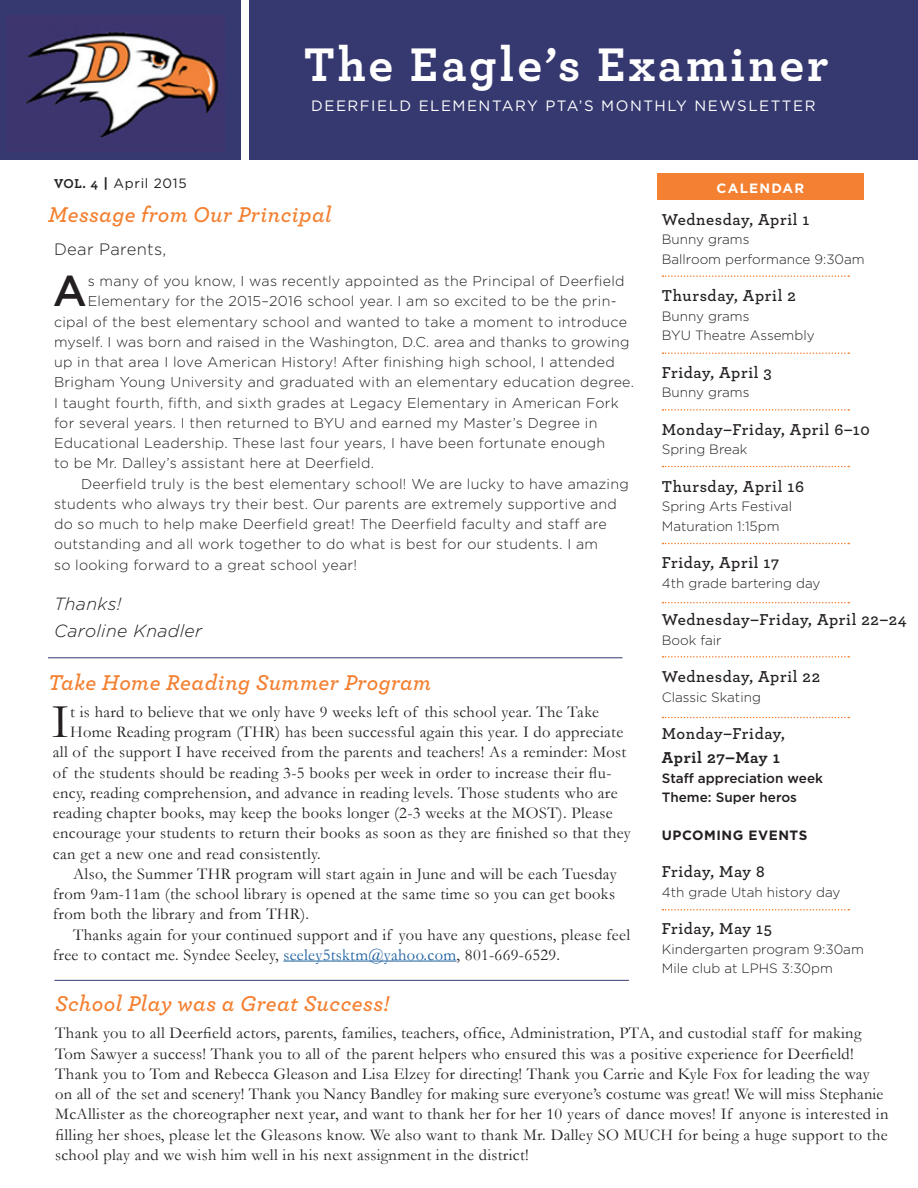
<style>
.page{position:relative;width:918px;height:1188px;background:#fff}
.page>*{position:absolute;margin:0;border:0;box-sizing:border-box;transform-origin:0 0}
.t1{font:700 49.5px "Archer";letter-spacing:.06em;color:#fff}
.Paragraph_Style_1{font:49.05px "Garamond";color:#231f20}
.Paragraph_Style_2{font:500 43.2px "Gotham";color:#231f20}
.Heading{font:italic 600 22.5px "Archer";letter-spacing:.02em;color:#f48031}
.Paragraph_Style_2-2{font:italic 300 17.7px "Gotham";letter-spacing:.02em;color:#231f20}
.Paragraph_Style_1-2{font:16.5px/20.2px "Garamond";letter-spacing:.02em;color:#231f20}
.t2{font:600 16.5px "Archer";letter-spacing:.035em;color:#231f20}
.Paragraph_Style_2-3{font:300 16.5px "Gotham";letter-spacing:.02em;color:#231f20}
.t3{font:700 16.5px "Archer";letter-spacing:.04em;color:#231f20}
.t4{font:15px "Gotham";letter-spacing:.1em;color:#fff}
.Paragraph_Style_2-4{font:300 14.25px/20.2px "Gotham";letter-spacing:.02em;color:#231f20}
.t5{font:300 13.5px "Gotham";color:#231f20}
.t6{font:500 13.5px "Gotham";color:#231f20}
.t7{font:13.5px "Gotham";letter-spacing:.05em;color:#231f20}
.t8{font:700 13.5px "Gotham";letter-spacing:.04em;color:#231f20}
.t9{font:700 13.5px "Gotham";letter-spacing:.09em;color:#fff}
.s1{font-family:"Archer";font-weight:700}
.s2{font-weight:700}
.s3{color:#175d9e}
</style>
<div class="page">
<div style="left:0;top:0;width:241px;height:160px;background:#363970"></div>
<div style="left:249px;top:0;width:669px;height:160px;background:#363970"></div>
<img style="left:24px;top:31px;width:195px;height:111px">
<div style="left:657px;top:174px;width:207px;height:26px;background:#f48031"></div>
<svg style="left:663px;top:275px;width:186px;height:2px"></svg>
<svg style="left:663px;top:352px;width:186px;height:2px"></svg>
<svg style="left:663px;top:409px;width:186px;height:2px"></svg>
<svg style="left:663px;top:466px;width:186px;height:1px"></svg>
<svg style="left:663px;top:543px;width:186px;height:1px"></svg>
<svg style="left:663px;top:656px;width:186px;height:2px"></svg>
<svg style="left:663px;top:602px;width:186px;height:1px"></svg>
<svg style="left:663px;top:717px;width:186px;height:1px"></svg>
<svg style="left:663px;top:909px;width:186px;height:1px"></svg>
<hr style="left:48px;top:657px;width:574px;height:1px;background:#363970">
<hr style="left:54px;top:980px;width:575px;height:1px;background:#363970">
<hr style="left:283px;top:961px;width:174px;height:1px;background:#175d9e">
<p class="t1" style="left:304px;top:34px;width:526px">The Eagle’s Examiner</p>
<p class="t4" style="left:311px;top:97px;width:506px">DEERFIELD ELEMENTARY PTA’S MONTHLY NEWSLETTER</p>
<p class="t7" style="left:54px;top:176px;width:134px"><span class="s1">VOL. 4</span> <span class="s2">|</span> April 2015</p>
<p class="Heading" style="left:48px;top:197px;width:285px">Message from Our Principal</p>
<p class="Paragraph_Style_2-3" style="left:54px;top:241px;width:114px">Dear Parents,</p>
<p class="Paragraph_Style_2" style="left:53px;top:267px;width:36px">A</p>
<p class="Paragraph_Style_2-4" style="left:88px;top:271px;width:539px">s many of you know, I was recently appointed as the Principal of Deerfield</p>
<p class="Paragraph_Style_2-4" style="left:88px;top:291px;width:530px">Elementary for the 2015–2016 school year. I am so excited to be the prin-</p>
<p class="Paragraph_Style_2-4" style="left:54px;top:311px;width:575px">cipal of the best elementary school and wanted to take a moment to introduce</p>
<p class="Paragraph_Style_2-4" style="left:54px;top:331px;width:577px">myself. I was born and raised in the Washington, D.C. area and thanks to growing</p>
<p class="Paragraph_Style_2-4" style="left:54px;top:352px;width:562px">up in that area I love American History! After finishing high school, I attended</p>
<p class="Paragraph_Style_2-4" style="left:54px;top:372px;width:582px">Brigham Young University and graduated with an elementary education degree.</p>
<p class="Paragraph_Style_2-4" style="left:54px;top:392px;width:566px">I taught fourth, fifth, and sixth grades at Legacy Elementary in American Fork</p>
<p class="Paragraph_Style_2-4" style="left:54px;top:412px;width:545px">for several years. I then returned to BYU and earned my Master’s Degree in</p>
<p class="Paragraph_Style_2-4" style="left:54px;top:433px;width:553px">Educational Leadership. These last four years, I have been fortunate enough</p>
<p class="Paragraph_Style_2-4" style="left:54px;top:453px;width:322px">to be Mr. Dalley’s assistant here at Deerfield.</p>
<p class="Paragraph_Style_2-4" style="left:54px;top:473px;width:576px;text-indent:27px">Deerfield truly is the best elementary school! We are lucky to have amazing students who always try their best. Our parents are extremely supportive and do so much to help make Deerfield great! The Deerfield faculty and staff are outstanding and all work together to do what is best for our students. I am<br>so looking forward to a great school year!</p>
<p class="Paragraph_Style_2-2" style="left:54px;top:594px;width:69px">Thanks!</p>
<p class="Paragraph_Style_2-2" style="left:54px;top:621px;width:150px">Caroline Knadler</p>
<p class="Heading" style="left:48px;top:666px;width:385px">Take Home Reading Summer Program</p>
<p class="Paragraph_Style_1" style="left:52px;top:692px;width:19px">I</p>
<p class="Paragraph_Style_1-2" style="left:70px;top:701px;width:530px">t is hard to believe that we only have 9 weeks left of this school year. The Take</p>
<p class="Paragraph_Style_1-2" style="left:70px;top:722px;width:555px">Home Reading program (THR) has been successful again this year. I do appreciate</p>
<p class="Paragraph_Style_1-2" style="left:53px;top:742px;width:575px">all of the support I have received from the parents and teachers! As a reminder: Most</p>
<p class="Paragraph_Style_1-2" style="left:53px;top:762px;width:560px">of the students should be reading 3-5 books per week in order to increase their flu-</p>
<p class="Paragraph_Style_1-2" style="left:53px;top:782px;width:566px">ency, reading comprehension, and advance in reading levels. Those students who are</p>
<p class="Paragraph_Style_1-2" style="left:53px;top:803px;width:561px">reading chapter books, may keep the books longer (2-3 weeks at the MOST). Please</p>
<p class="Paragraph_Style_1-2" style="left:53px;top:823px;width:579px">encourage your students to return their books as soon as they are finished so that they</p>
<p class="Paragraph_Style_1-2" style="left:53px;top:843px;width:269px">can get a new one and read consistently.</p>
<p class="Paragraph_Style_1-2" style="left:53px;top:863px;width:565px;text-align:justify;text-indent:20px">Also, the Summer THR program will start again in June and will be each Tuesday from 9am-11am (the school library is opened at the same time so you can get books from both the library and from THR).</p>
<p class="Paragraph_Style_1-2" style="left:53px;top:924px;width:579px;text-indent:20px">Thanks again for your continued support and if you have any questions, please feel free to contact me. Syndee Seeley, <span class="s3">seeley5tsktm@yahoo.com</span>, 801-669-6529.</p>
<p class="Heading" style="left:55px;top:986px;width:335px">School Play was a Great Success!</p>
<p class="t9" style="left:717px;top:180px;width:89px">CALENDAR</p>
<p class="t2" style="left:662px;top:209px;width:149px">Wednesday, April 1</p>
<p class="t5" style="left:662px;top:232px;width:89px">Bunny grams</p>
<p class="t5" style="left:662px;top:251px;width:205px">Ballroom performance 9:30am</p>
<p class="t2" style="left:662px;top:285px;width:136px">Thursday, April 2</p>
<p class="t5" style="left:662px;top:308px;width:89px">Bunny grams</p>
<p class="t5" style="left:662px;top:328px;width:154px">BYU Theatre Assembly</p>
<p class="t2" style="left:662px;top:362px;width:112px">Friday, April 3</p>
<p class="t5" style="left:662px;top:385px;width:89px">Bunny grams</p>
<p class="t2" style="left:662px;top:419px;width:210px">Monday–Friday, April 6–10</p>
<p class="t5" style="left:662px;top:442px;width:87px">Spring Break</p>
<p class="t2" style="left:662px;top:476px;width:144px">Thursday, April 16</p>
<p class="t5" style="left:662px;top:499px;width:132px">Spring Arts Festival</p>
<p class="t5" style="left:662px;top:518px;width:119px">Maturation 1:15pm</p>
<p class="t2" style="left:662px;top:552px;width:119px">Friday, April 17</p>
<p class="t5" style="left:662px;top:575px;width:160px">4th grade bartering day</p>
<p class="t2" style="left:662px;top:609px;width:246px">Wednesday–Friday, April 22–24</p>
<p class="t5" style="left:662px;top:632px;width:61px">Book fair</p>
<p class="t2" style="left:662px;top:666px;width:160px">Wednesday, April 22</p>
<p class="t5" style="left:662px;top:689px;width:101px">Classic Skating</p>
<p class="t2" style="left:662px;top:723px;width:125px">Monday–Friday,</p>
<p class="t3" style="left:662px;top:747px;width:120px">April 27–May 1</p>
<p class="t6" style="left:662px;top:770px;width:163px">Staff appreciation week</p>
<p class="t6" style="left:662px;top:790px;width:137px">Theme: Super heros</p>
<p class="t8" style="left:662px;top:827px;width:147px">UPCOMING EVENTS</p>
<p class="t2" style="left:662px;top:861px;width:105px">Friday, May 8</p>
<p class="t5" style="left:662px;top:884px;width:180px">4th grade Utah history day</p>
<p class="t2" style="left:662px;top:918px;width:112px">Friday, May 15</p>
<p class="t5" style="left:662px;top:941px;width:204px">Kindergarten program 9:30am</p>
<p class="t5" style="left:662px;top:961px;width:173px">Mile club at LPHS 3:30pm</p>
<p class="Paragraph_Style_1-2" style="left:55px;top:1023px;width:835px">Thank you to all Deerfield actors, parents, families, teachers, office, Administration, PTA, and custodial staff for making Tom Sawyer a success! Thank you to all of the parent helpers who ensured this was a positive experience for Deerfield!<br>Thank you to Tom and Rebecca Gleason and Lisa Elzey for directing! Thank you Carrie and Kyle Fox for leading the way on all of the set and scenery! Thank you Nancy Bandley for making sure everyone’s costume was great! We will miss Stephanie McAllister as the choreographer next year, and want to thank her for her 10 years of dance moves! If anyone is interested in filling her shoes, please let the Gleasons know. We also want to thank Mr. Dalley SO MUCH for being a huge support to the school play and we wish him well in his next assignment in the district!</p>
</div>
